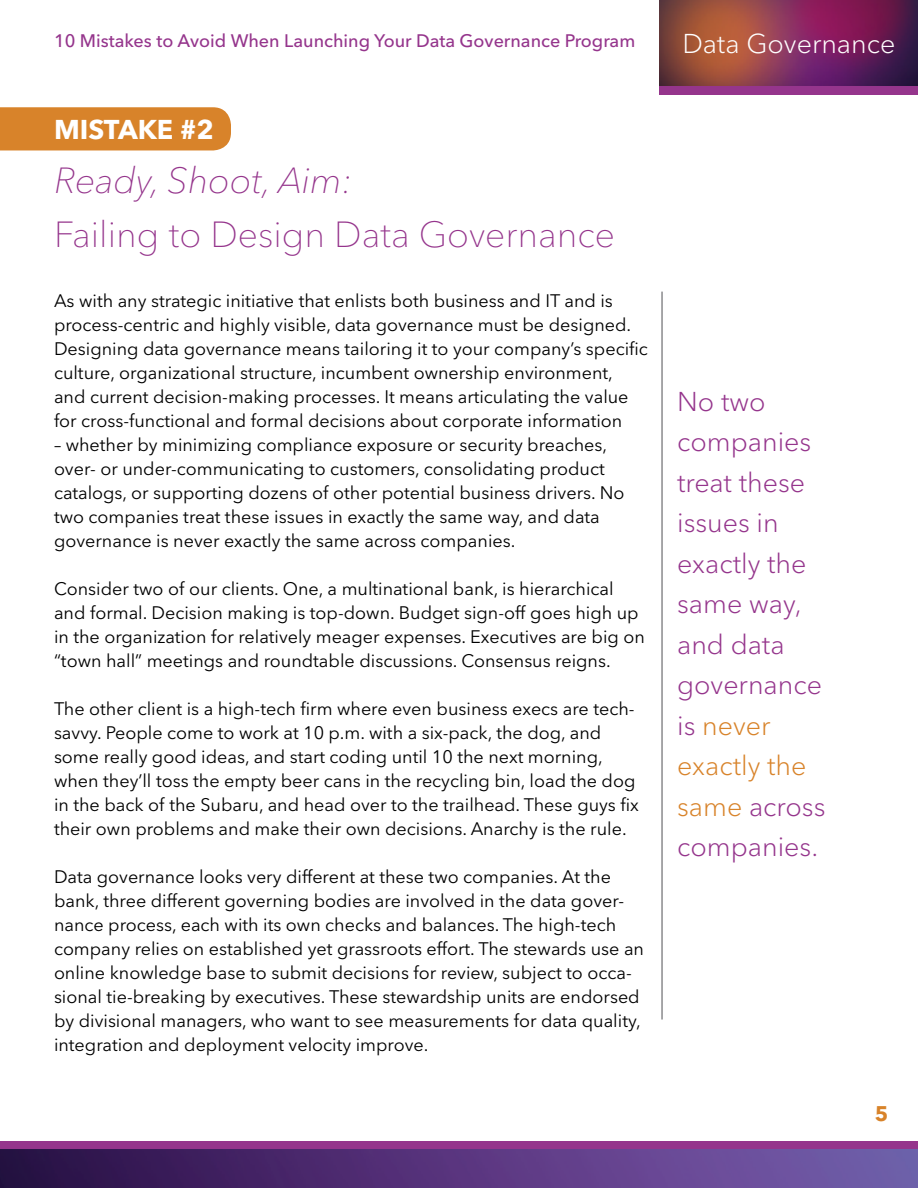
<style>
.page{position:relative;width:918px;height:1188px;background:#fff}
.page>*{position:absolute;margin:0;border:0;box-sizing:border-box;transform-origin:0 0}
.Subheaders{font:100 36px/54px "Avenir Next W1 G";color:#95358c}
.New_Call-Out{font:300 27px/40.5px "Avenir Next W1 G";color:#95358c}
.t1{font:300 27px "Avenir Next W1 G";color:#fff}
.Headers{font:700 27px "Avenir Next W1 G";color:#fff}
.t2{font:700 21px "Avenir Next W1 G";color:#d8832a}
.t3{font:18px/24px "Avenir Next W1 G";color:#000}
.t4{font:500 18px "Avenir Next W1 G";color:#95358c}
.s1{font-style:italic}
.s2{color:#d8832a}
</style>
<div class="page">
<img style="left:660px;top:0;width:258px;height:86px">
<hr style="left:661px;top:292px;width:2px;height:728px;background:#8a8a8d">
<div style="left:660px;top:86px;width:258px;height:9px;background:#95358c"></div>
<div style="left:0;top:1142px;width:918px;height:8px;background:#95358c"></div>
<img style="left:0;top:1150px;width:918px;height:38px">
<div style="left:0;top:107px;width:231px;height:43px;background:#d8832a"></div>
<p class="t4" style="left:54px;top:30px;width:583px">10 Mistakes to Avoid When Launching Your Data Governance Program</p>
<p class="Headers" style="left:54px;top:113px;width:161px">MISTAKE #2</p>
<p class="Subheaders" style="left:54px;top:154px;width:563px"><span class="s1">Ready, Shoot, Aim:<br></span>Failing to Design Data Governance</p>
<p class="t3" style="left:54px;top:289px;width:595px">As with any strategic initiative that enlists both business and IT and is process-centric and highly visible, data governance must be designed.<br>Designing data governance means tailoring it to your company’s specific culture, organizational structure, incumbent ownership environment, and current decision-making processes. It means articulating the value for cross-functional and formal decisions about corporate information</p>
<p class="t3" style="left:54px;top:433px;width:572px">– whether by minimizing compliance exposure or security breaches, over- or under-communicating to customers, consolidating product catalogs, or supporting dozens of other potential business drivers. No two companies treat these issues in exactly the same way, and data governance is never exactly the same across companies.</p>
<p class="t3" style="left:54px;top:577px;width:592px">Consider two of our clients. One, a multinational bank, is hierarchical and formal. Decision making is top-down. Budget sign-off goes high up in the organization for relatively meager expenses. Executives are big on “town hall” meetings and roundtable discussions. Consensus reigns.</p>
<p class="t3" style="left:54px;top:697px;width:586px">The other client is a high-tech firm where even business execs are tech&shy;savvy. People come to work at 10 p.m. with a six-pack, the dog, and some really good ideas, and start coding until 10 the next morning, when they’ll toss the empty beer cans in the recycling bin, load the dog in the back of the Subaru, and head over to the trailhead. These guys fix their own problems and make their own decisions. Anarchy is the rule.</p>
<p class="t3" style="left:54px;top:865px;width:592px">Data governance looks very different at these two companies. At the bank, three different governing bodies are involved in the data gover&shy;nance process, each with its own checks and balances. The high-tech company relies on established yet grassroots effort. The stewards use an online knowledge base to submit decisions for review, subject to occa&shy;sional tie-breaking by executives. These stewardship units are endorsed by divisional managers, who want to see measurements for data quality, integration and deployment velocity improve.</p>
<h2 class="t1" style="left:682px;top:28px;width:215px">Data Governance</h2>
<p class="New_Call-Out" style="left:677px;top:381px;width:150px">No two companies treat these issues in exactly the same way, and data governance is <span class="s2">never exactly the same</span> across companies.</p>
<p class="t2" style="left:875px;top:1101px;width:15px">5</p>
</div>
